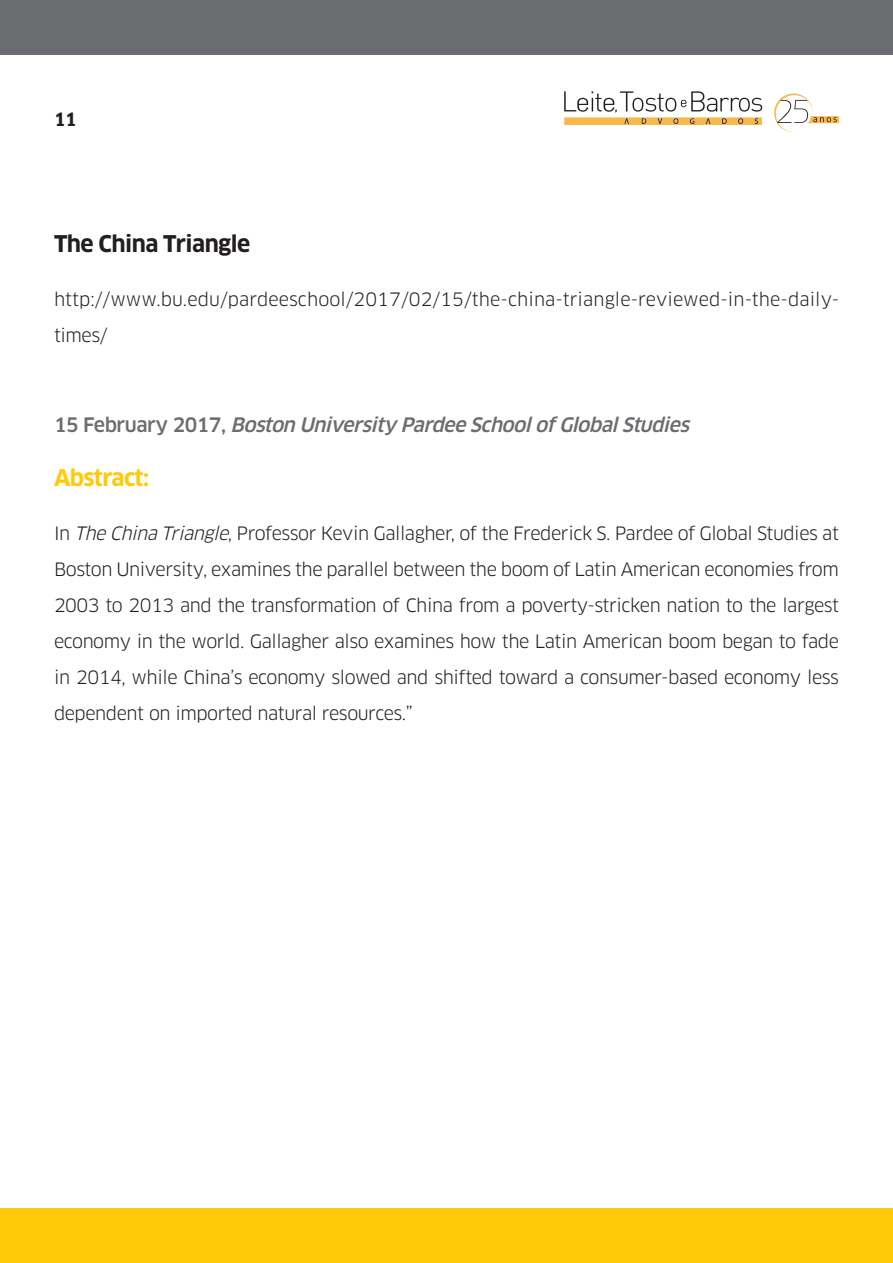
<style>
.page{position:relative;width:893px;height:1263px;background:#fff}
.page>*{position:absolute;margin:0;border:0;box-sizing:border-box;transform-origin:0 0}
.t1{font:700 22.5px "Clan OT";letter-spacing:-.025em;color:#231f20}
.t2{font:700 22.5px "Clan OT";letter-spacing:-.025em;color:#feca0a}
.t3{font:italic 500 19.5px "Clan OT";color:#6c6d70}
.t4{font:18px/36px "Clan OT";letter-spacing:-.01em;color:#231f20}
.t5{font:700 18px "Clan OT";color:#231f20}
.s1{font-style:normal}
.s2{font-style:italic}
</style>
<div class="page">
<div style="left:0;top:1209px;width:893px;height:54px;background:#feca0a"></div>
<svg style="left:774px;top:93px;width:65px;height:40px"></svg>
<svg style="left:564px;top:91px;width:198px;height:34px"></svg>
<div style="left:0;top:0;width:893px;height:54px;background:#6c6d70"></div>
<p class="t5" style="left:54px;top:109px;width:24px">11</p>
<p class="t1" style="left:54px;top:231px;width:198px">The China Triangle</p>
<p class="t4" style="left:54px;top:281px;width:787px">http://www.bu.edu/pardeeschool/2017/02/15/the-china-triangle-reviewed-in-the-daily&shy;times/</p>
<p class="t3" style="left:54px;top:413px;width:642px"><span class="s1">1 5 F e b r u a r y 2 0 1 7 ,</span> Boston University Pardee SchoolofGlobalStudies</p>
<p class="t2" style="left:54px;top:465px;width:97px">Abstract:</p>
<p class="t4" style="left:54px;top:515px;width:786px;text-align:justify">In <span class="s2">TheChinaTriangle</span>, Professor Kevin Gallagher, of the Frederick S. Pardee of Global Studies at Boston University, examines the parallel between the boom of Latin American economies from 2003 to 2013 and the transformation of China from a poverty-stricken nation to the largest economy in the world. Gallagher also examines how the Latin American boom began to fade in 2014, while China’s economy slowed and shifted toward a consumer-based economy less dependent on imported natural resources.”</p>
</div>
